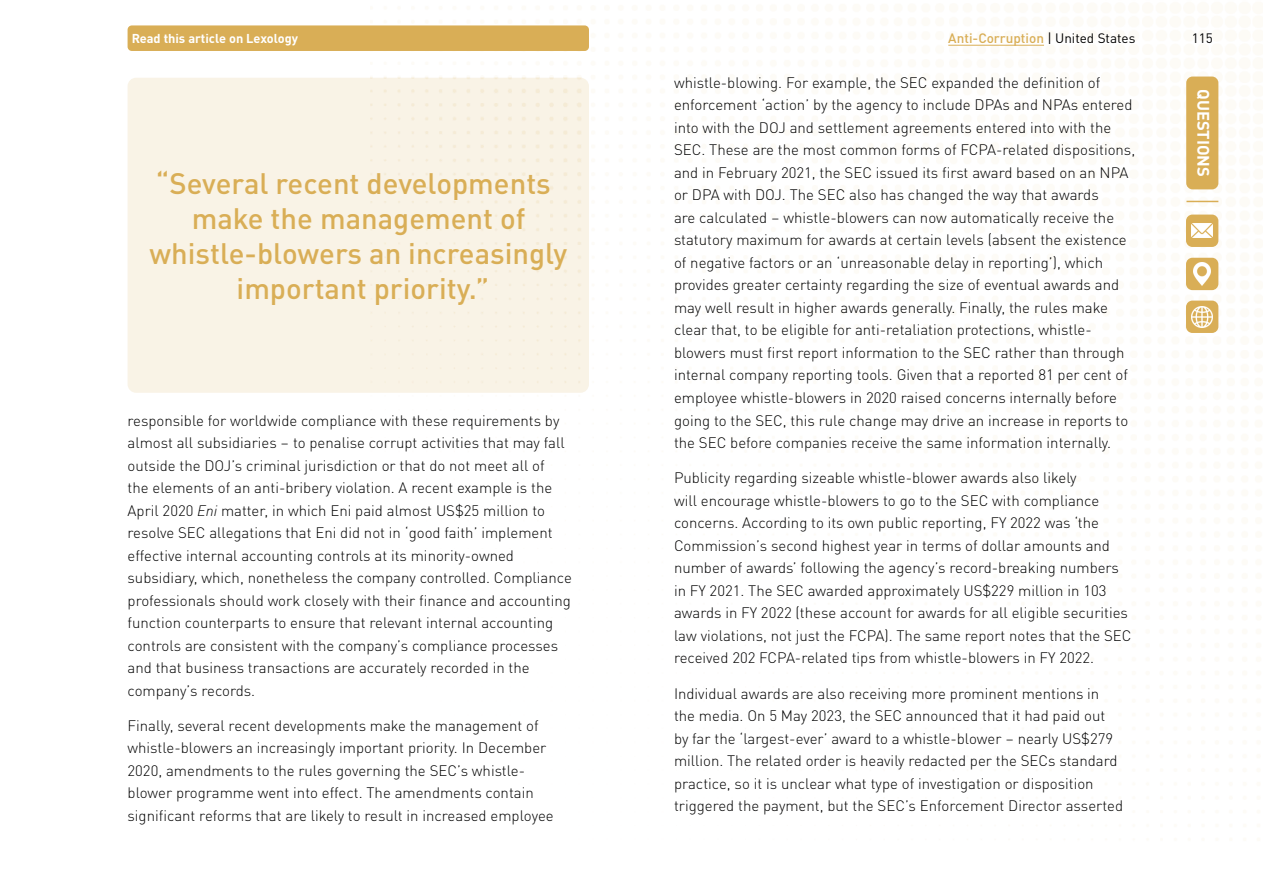
<style>
.page{position:relative;width:1263px;height:893px;background:#fff}
.page>*{position:absolute;margin:0;border:0;box-sizing:border-box;transform-origin:0 0}
.t1{font:500 29.25px/35.1px "DIN Pro";color:#d9ae56;text-align:center}
.t2{font:700 16.5px "DIN Pro";color:#fff}
.t3{font:300 15px/22.5px "DIN Pro";color:#000}
.t4{font:500 13.5px "DIN Pro";color:#d9ae56}
.t5{font:13.5px "DIN Pro";color:#000}
.t6{font:700 12.75px "DIN Pro";color:#fff}
.s1{font-weight:400;color:#000}
.s2{font-style:italic}
</style>
<div class="page">
<div style="left:1186px;top:215px;width:32px;height:32px;background:#d9ae56;border-radius:6px"></div>
<img style="left:1191px;top:224px;width:22px;height:14px">
<div style="left:1186px;top:258px;width:32px;height:32px;background:#d9ae56;border-radius:6px"></div>
<img style="left:1194px;top:263px;width:17px;height:22px">
<div style="left:1186px;top:301px;width:32px;height:32px;background:#d9ae56;border-radius:6px"></div>
<img style="left:1191px;top:306px;width:22px;height:21px">
<div style="left:1186px;top:77px;width:32px;height:112px;background:#d9ae56;border-radius:6px"></div>
<hr style="left:1186px;top:201px;width:32px;height:1px;background:#d9ae56">
<div style="left:128px;top:25px;width:461px;height:26px;background:#d9ae56;border-radius:4px"></div>
<hr style="left:948px;top:45px;width:96px;height:1px;background:#d9ae56">
<div style="left:128px;top:78px;width:461px;height:315px;background:#f9f3e6;border-radius:9px"></div>
<p class="t6" style="left:132px;top:29px;width:168px">Read this article on Lexology</p>
<p class="t4" style="left:948px;top:28px;width:189px">Anti-Corruption <span class="s1">| United States</span></p>
<p class="t5" style="left:1192px;top:28px;width:23px">115</p>
<h1 class="t1" style="left:150px;top:164px;width:419px">“Several recent developments make the management of whistle-blowers an increasingly important priority.”</h1>
<p class="t3" style="left:128px;top:408px;width:446px">responsible for worldwide compliance with these requirements by almost all subsidiaries – to penalise corrupt activities that may fall outside the DOJ’s criminal jurisdiction or that do not meet all of<br>the elements of an anti-bribery violation. A recent example is the April 2020 <span class="s2">Eni</span> matter, in which Eni paid almost US$25 million to resolve SEC allegations that Eni did not in ‘good faith’ implement effective internal accounting controls at its minority-owned subsidiary, which, nonetheless the company controlled. Compliance professionals should work closely with their finance and accounting function counterparts to ensure that relevant internal accounting controls are consistent with the company’s compliance processes and that business transactions are accurately recorded in the company’s records.</p>
<p class="t3" style="left:128px;top:713px;width:428px">Finally, several recent developments make the management of whistle-blowers an increasingly important priority. In December 2020, amendments to the rules governing the SEC’s whistle&shy;blower programme went into effect. The amendments contain significant reforms that are likely to result in increased employee</p>
<p class="t3" style="left:674px;top:70px;width:463px">whistle-blowing. For example, the SEC expanded the definition of enforcement ‘action’ by the agency to include DPAs and NPAs entered into with the DOJ and settlement agreements entered into with the SEC. These are the most common forms of FCPA-related dispositions, and in February 2021, the SEC issued its first award based on an NPA or DPA with DOJ. The SEC also has changed the way that awards<br>are calculated – whistle-blowers can now automatically receive the statutory maximum for awards at certain levels (absent the existence of negative factors or an ‘unreasonable delay in reporting’), which provides greater certainty regarding the size of eventual awards and may well result in higher awards generally. Finally, the rules make clear that, to be eligible for anti-retaliation protections, whistle&shy;blowers must first report information to the SEC rather than through internal company reporting tools. Given that a reported 81 per cent of employee whistle-blowers in 2020 raised concerns internally before going to the SEC, this rule change may drive an increase in reports to the SEC before companies receive the same information internally.</p>
<p class="t3" style="left:674px;top:466px;width:459px">Publicity regarding sizeable whistle-blower awards also likely<br>will encourage whistle-blowers to go to the SEC with compliance concerns. According to its own public reporting, FY 2022 was ‘the Commission’s second highest year in terms of dollar amounts and number of awards’ following the agency’s record-breaking numbers in FY 2021. The SEC awarded approximately US$229 million in 103 awards in FY 2022 (these account for awards for all eligible securities law violations, not just the FCPA). The same report notes that the SEC received 202 FCPA-related tips from whistle-blowers in FY 2022.</p>
<p class="t3" style="left:674px;top:681px;width:451px">Individual awards are also receiving more prominent mentions in the media. On 5 May 2023, the SEC announced that it had paid out by far the ‘largest-ever’ award to a whistle-blower – nearly US$279 million. The related order is heavily redacted per the SECs standard practice, so it is unclear what type of investigation or disposition triggered the payment, but the SEC’s Enforcement Director asserted</p>
<p class="t2" style="left:1216px;top:89px;width:89px;rotate:90deg">QUESTIONS</p>
</div>
